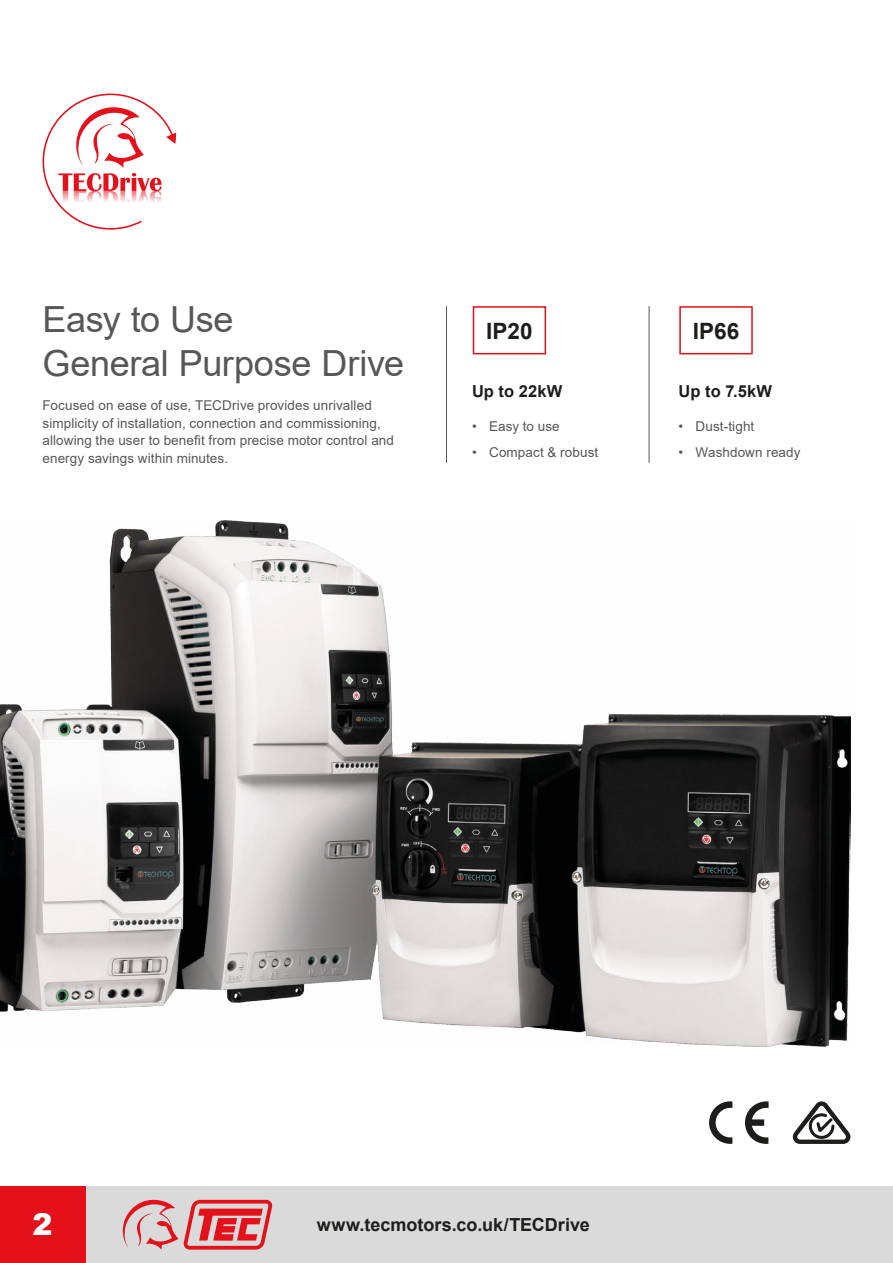
<style>
.page{position:relative;width:893px;height:1263px;background:#fff}
.page>*{position:absolute;margin:0;border:0;box-sizing:border-box;transform-origin:0 0}
.t1{font:36px/43.2px "Arial";letter-spacing:-.01em;color:#575756}
.t2{font:900 30px "Arial";color:#fff}
.t3{font:700 22.5px "Arial";letter-spacing:.005em;color:#1d1d1b}
.t4{font:700 18px "Arial";color:#1d1d1b}
.t5{font:700 16.5px "Arial";letter-spacing:.005em;color:#1d1d1b}
.t6{font:13.5px/17.5px "Arial";letter-spacing:.005em;color:#575756}
</style>
<div class="page">
<svg style="left:43px;top:94px;width:133px;height:136px"></svg>
<img style="left:0;top:520px;width:850px;height:526px">
<div style="left:0;top:1186px;width:893px;height:77px;background:#dadada"></div>
<svg style="left:123px;top:1200px;width:149px;height:49px"></svg>
<div style="left:0;top:1186px;width:85px;height:77px;background:#e4101a"></div>
<div style="left:679px;top:306px;width:74px;height:48px;border:2px solid #e4101a"></div>
<div style="left:473px;top:306px;width:73px;height:48px;border:2px solid #e4101a"></div>
<hr style="left:649px;top:306px;width:1px;height:157px;background:#575756">
<hr style="left:446px;top:306px;width:1px;height:157px;background:#575756">
<svg style="left:745px;top:1101px;width:24px;height:43px"></svg>
<svg style="left:709px;top:1101px;width:23px;height:43px"></svg>
<svg style="left:793px;top:1101px;width:57px;height:43px"></svg>
<h1 class="t1" style="left:43px;top:298px;width:363px">Easy to Use<br>General Purpose Drive</h1>
<p class="t6" style="left:43px;top:397px;width:353px">Focused on ease of use, TECDrive provides unrivalled simplicity of installation, connection and commissioning, allowing the user to benefit from precise motor control and energy savings within minutes.</p>
<h3 class="t3" style="left:486px;top:315px;width:48px">IP20</h3>
<h3 class="t3" style="left:693px;top:315px;width:48px">IP66</h3>
<p class="t5" style="left:472px;top:379px;width:92px">Up to 22kW</p>
<p class="t6" style="left:472px;top:417px;width:89px">• Easy to use</p>
<p class="t6" style="left:472px;top:444px;width:128px">• Compact &amp; robust</p>
<p class="t5" style="left:679px;top:379px;width:95px">Up to 7.5kW</p>
<p class="t6" style="left:679px;top:417px;width:77px">• Dust-tight</p>
<p class="t6" style="left:679px;top:444px;width:123px">• Washdown ready</p>
<h2 class="t2" style="left:33px;top:1203px;width:22px">2</h2>
<h3 class="t4" style="left:317px;top:1212px;width:274px">www.tecmotors.co.uk/TECDrive</h3>
</div>
